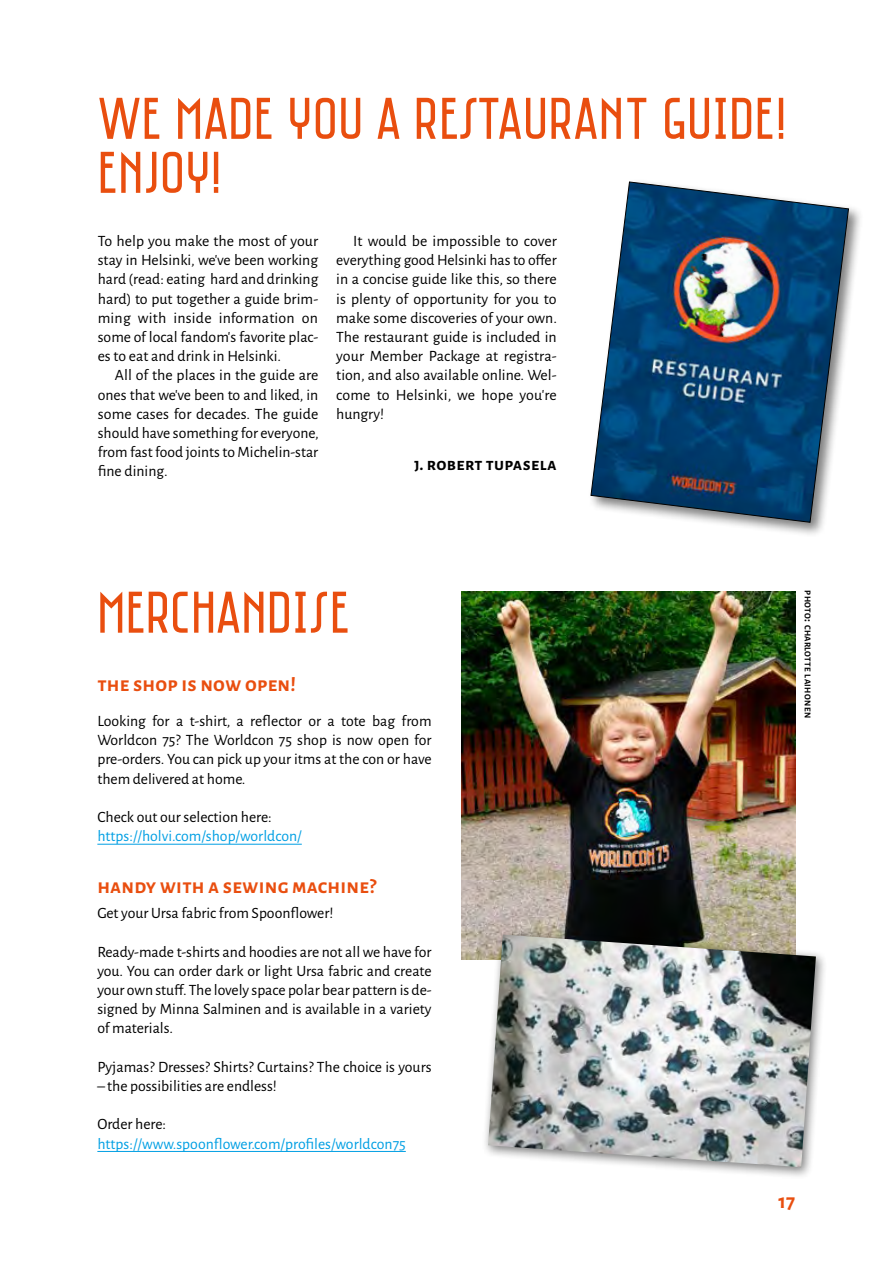
<style>
.page{position:relative;width:893px;height:1263px;background:#fff}
.page>*{position:absolute;margin:0;border:0;box-sizing:border-box;transform-origin:0 0}
.t1{font:60px/54px "Saniretro";letter-spacing:.01em;color:#e94e0f}
.t2{font:700 21px "Alegreya Sans SC";letter-spacing:.01em;color:#e94e0f}
.t3{font:700 18px "Alegreya Sans SC";letter-spacing:.02em;color:#000}
.t4{font:15.75px/19.2px "Alegreya Sans";color:#000;text-align:justify}
.t5{font:15.75px "Alegreya Sans";color:#009fe3}
.t6{font:700 8.85px "Alegreya Sans";letter-spacing:.045em;color:#000}
.s1{font-size:12.75px}
</style>
<div class="page">
<div style="left:588px;top:178px;width:276px;height:359px;background:#000;opacity:.5"></div>
<svg style="left:590px;top:181px;width:259px;height:342px"></svg>
<hr style="left:97px;top:844px;width:205px;height:1px;background:#009fe3">
<hr style="left:97px;top:1151px;width:309px;height:1px;background:#009fe3">
<img style="left:461px;top:592px;width:334px;height:367px">
<div style="left:481px;top:928px;width:347px;height:251px;background:#000;opacity:.5"></div>
<img style="left:488px;top:934px;width:328px;height:233px">
<h1 class="t1" style="left:98px;top:90px;width:690px">WE MADE YOU A RESTAURANT GUIDE!<br>ENJOY!</h1>
<p class="t4" style="left:98px;top:231px;width:222px">To help you make the most of your stay in Helsinki, we’ve been working hard (read: eating hard and drinking hard) to put together a guide brim&shy;ming with inside information on some of local fandom’s favorite plac&shy;es to eat and drink in Helsinki.</p>
<p class="t4" style="left:98px;top:365px;width:222px;text-indent:17px">All of the places in the guide are ones that we’ve been to and liked, in some cases for decades. The guide should have something for everyone, from fast food joints to Michelin-star fine dining.</p>
<p class="t4" style="left:336px;top:231px;width:222px;text-indent:17px">It would be impossible to cover everything good Helsinki has to offer in a concise guide like this, so there is plenty of opportunity for you to make some discoveries of your own.<br>The restaurant guide is included in your Member Package at registra&shy;tion, and also available online. Wel&shy;come to Helsinki, we hope you’re hungry!</p>
<p class="t3" style="left:414px;top:451px;width:144px">j. robert tupasela</p>
<h1 class="t1" style="left:97px;top:584px;width:255px">MERCHANDISE</h1>
<h2 class="t2" style="left:97px;top:669px;width:200px">the shop is now open!</h2>
<p class="t4" style="left:97px;top:711px;width:336px">Looking for a t-shirt, a reflector or a tote bag from Worldcon 75? The Worldcon 75 shop is now open for pre-orders. You can pick up your itms at the con or have them delivered at home.</p>
<p class="t4" style="left:97px;top:807px;width:176px">Check out our selection here:</p>
<p class="t5" style="left:97px;top:825px;width:206px">https://holvi.com/shop/worldcon/</p>
<h2 class="t2" style="left:97px;top:871px;width:280px">handy with a sewing machine?</h2>
<p class="t4" style="left:97px;top:903px;width:238px">Get your Ursa fabric from Spoonflower!</p>
<p class="t4" style="left:97px;top:941px;width:336px">Ready-made t-shirts and hoodies are not all we have for you. You can order dark or light Ursa fabric and create your own stuff. The lovely space polar bear pattern is de&shy;signed by Minna Salminen and is available in a variety of materials.</p>
<p class="t4" style="left:97px;top:1056px;width:336px">Pyjamas? Dresses? Shirts? Curtains? The choice is yours</p>
<p class="t4" style="left:97px;top:1075px;width:181px">– the possibilities are endless!</p>
<p class="t4" style="left:97px;top:1114px;width:70px">Order here:</p>
<p class="t5" style="left:97px;top:1133px;width:310px">https://www.spoonflower.com/profiles/worldcon75</p>
<p class="t6" style="left:814px;top:590px;width:129px;rotate:90deg">photo<span class="s1">:</span> charlotte laihonen</p>
<h2 class="t2" style="left:778px;top:1186px;width:18px">17</h2>
</div>
